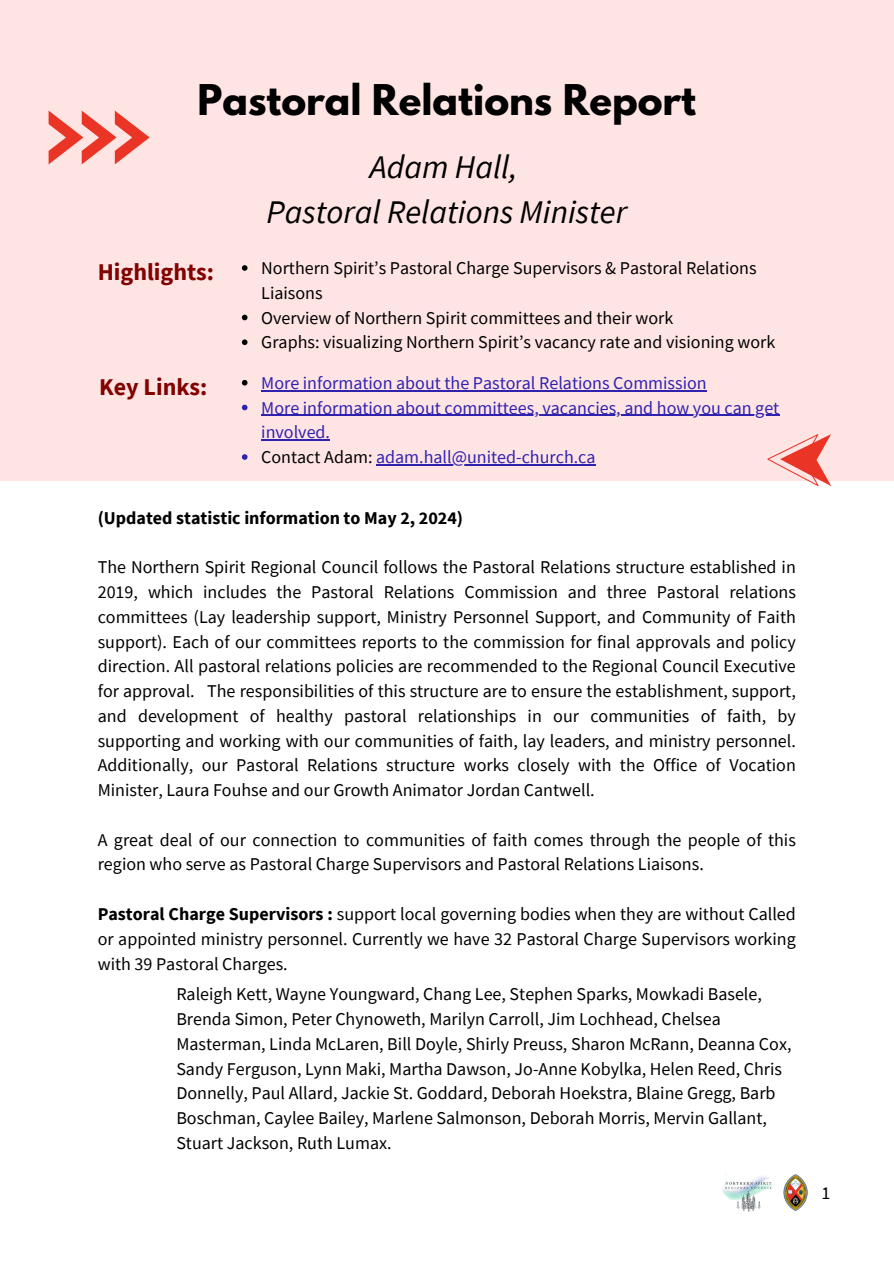
<style>
.page{position:relative;width:894px;height:1264px;background:#fff}
.page>*{position:absolute;margin:0;border:0;box-sizing:border-box;transform-origin:0 0}
.t1{font:700 37.5px "League Spartan";color:#000}
.t2{font:italic 33px/45.5px "Source Sans Pro";color:#000;text-align:center}
.t3{font:700 24px "Source Sans Pro";color:#820101}
.t4{font:18px/24.8px "Source Sans Pro";color:#000}
.t5{font:18px/24.8px "Source Sans Pro";color:#3021af}
.t6{font:700 18px "Source Sans Pro";color:#000}
.s1{color:#000}
.s2{font-weight:700}
</style>
<div class="page">
<div style="left:0;top:0;width:893px;height:480px;background:#ffe4e4"></div>
<img style="left:783px;top:1174px;width:24px;height:36px">
<img style="left:722px;top:1176px;width:52px;height:36px">
<svg style="left:49px;top:111px;width:100px;height:53px"></svg>
<svg style="left:767px;top:434px;width:64px;height:52px"></svg>
<svg style="left:242px;top:265px;width:5px;height:6px"></svg>
<svg style="left:242px;top:315px;width:5px;height:5px"></svg>
<svg style="left:242px;top:339px;width:5px;height:6px"></svg>
<svg style="left:242px;top:380px;width:5px;height:5px"></svg>
<hr style="left:261px;top:390px;width:445px;height:1px;background:#3021af">
<svg style="left:242px;top:404px;width:5px;height:6px"></svg>
<hr style="left:261px;top:415px;width:518px;height:1px;background:#3021af">
<hr style="left:261px;top:439px;width:69px;height:1px;background:#3021af">
<svg style="left:242px;top:454px;width:5px;height:6px"></svg>
<hr style="left:376px;top:464px;width:219px;height:1px;background:#3021af">
<p class="t1" style="left:197px;top:81px;width:500px">Pastoral Relations Report</p>
<h3 class="t2" style="left:266px;top:143px;width:362px">Adam Hall,<br>Pastoral Relations Minister</h3>
<p class="t3" style="left:98px;top:257px;width:118px">Highlights:</p>
<p class="t4" style="left:261px;top:255px;width:496px">Northern Spirit’s Pastoral Charge Supervisors &amp; Pastoral Relations<br>Liaisons</p>
<p class="t4" style="left:261px;top:305px;width:413px">Overview of Northern Spirit committees and their work</p>
<p class="t4" style="left:261px;top:329px;width:515px">Graphs: visualizing Northern Spirit’s vacancy rate and visioning work</p>
<h4 class="t3" style="left:99px;top:371px;width:110px">Key Links:</h4>
<p class="t5" style="left:261px;top:370px;width:447px">More information about the Pastoral Relations Commission</p>
<p class="t5" style="left:261px;top:395px;width:519px">More information about committees, vacancies, and how you can get involved.</p>
<p class="t5" style="left:261px;top:444px;width:336px"><span class="s1">Contact Adam:</span> adam.hall@united-church.ca</p>
<h1 class="t6" style="left:98px;top:506px;width:367px">(Updated statistic information to May 2, 2024)</h1>
<h2 class="t4" style="left:98px;top:554px;width:699px;text-align:justify">The Northern Spirit Regional Council follows the Pastoral Relations structure established in 2019, which includes the Pastoral Relations Commission and three Pastoral relations committees (Lay leadership support, Ministry Personnel Support, and Community of Faith support). Each of our committees reports to the commission for final approvals and policy direction. All pastoral relations policies are recommended to the Regional Council Executive for approval. The responsibilities of this structure are to ensure the establishment, support, and development of healthy pastoral relationships in our communities of faith, by supporting and working with our communities of faith, lay leaders, and ministry personnel.<br>Additionally, our Pastoral Relations structure works closely with the Office of Vocation Minister, Laura Fouhse and our Growth Animator Jordan Cantwell.</h2>
<p class="t4" style="left:98px;top:827px;width:699px">A great deal of our connection to communities of faith comes through the people of this region who serve as Pastoral Charge Supervisors and Pastoral Relations Liaisons.</p>
<h3 class="t4" style="left:98px;top:901px;width:699px;text-align:justify"><span class="s2">Pastoral Charge Supervisors :</span> support local governing bodies when they are without Called or appointed ministry personnel. Currently we have 32 Pastoral Charge Supervisors working with 39 Pastoral Charges.</h3>
<p class="t4" style="left:176px;top:981px;width:616px">Raleigh Kett, Wayne Youngward, Chang Lee, Stephen Sparks, Mowkadi Basele, Brenda Simon, Peter Chynoweth, Marilyn Carroll, Jim Lochhead, Chelsea Masterman, Linda McLaren, Bill Doyle, Shirly Preuss, Sharon McRann, Deanna Cox, Sandy Ferguson, Lynn Maki, Martha Dawson, Jo-Anne Kobylka, Helen Reed, Chris Donnelly, Paul Allard, Jackie St. Goddard, Deborah Hoekstra, Blaine Gregg, Barb Boschman, Caylee Bailey, Marlene Salmonson, Deborah Morris, Mervin Gallant, Stuart Jackson, Ruth Lumax.</p>
<p class="t4" style="left:821px;top:1179px;width:10px">1</p>
</div>
